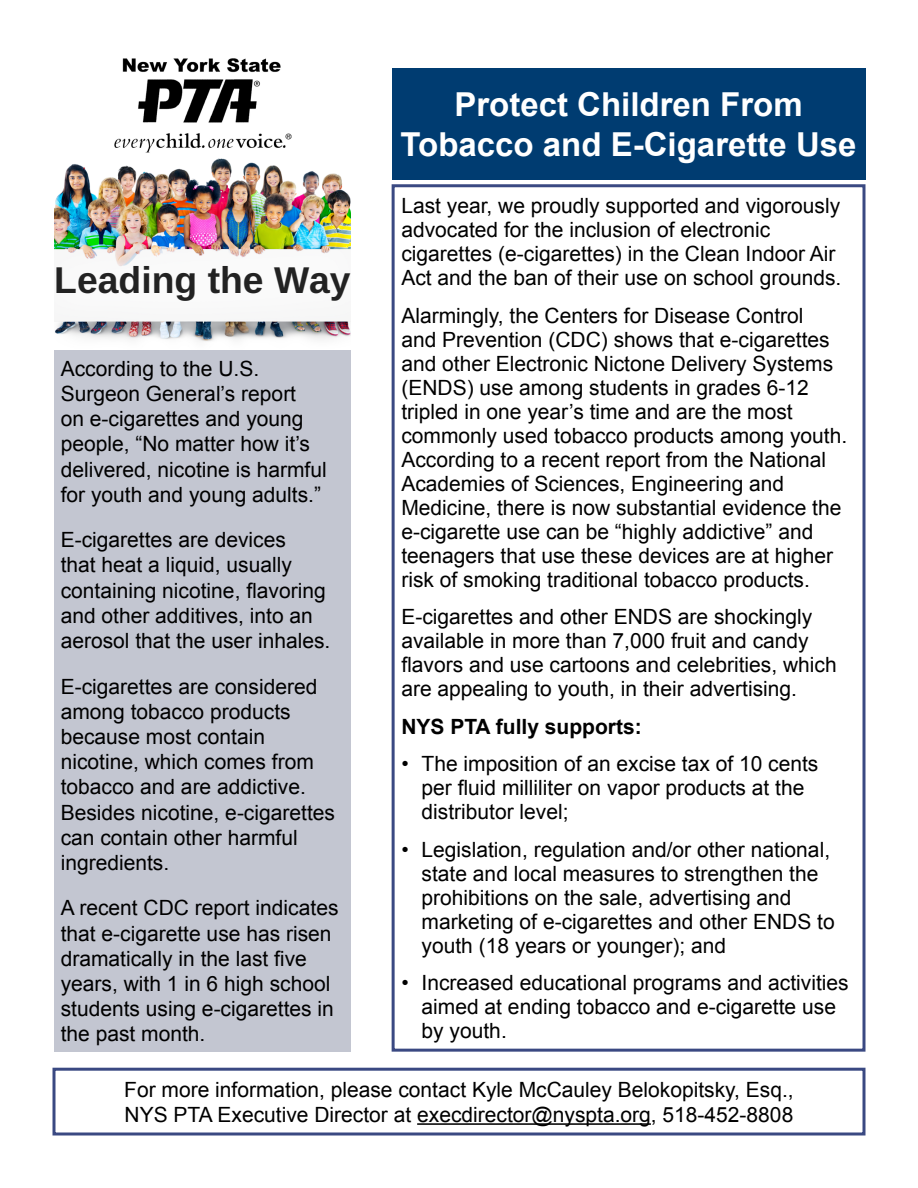
<style>
.page{position:relative;width:918px;height:1188px;background:#fff}
.page>*{position:absolute;margin:0;border:0;box-sizing:border-box;transform-origin:0 0}
.t1{font:700 37.35px "Arimo";color:#222}
.t2{font:700 33px/39.6px "Arial";color:#fff;text-align:center}
.t3{font:21px/24px "Arial";color:#000}
.t4{font:700 21px "Arial";color:#000}
</style>
<div class="page">
<div style="left:392px;top:68px;width:474px;height:112px;background:#003c71"></div>
<img style="left:54px;top:158px;width:297px;height:184px">
<img style="left:114px;top:58px;width:178px;height:95px">
<div style="left:54px;top:350px;width:297px;height:702px;background:#c3c6d1"></div>
<div style="left:392px;top:184px;width:474px;height:868px;border:3px solid #3a4982"></div>
<hr style="left:417px;top:1123px;width:234px;height:2px;background:#000">
<div style="left:52px;top:1068px;width:814px;height:68px;border:3px solid #3a4982"></div>
<p class="t2" style="left:401px;top:86px;width:457px">Protect Children From<br>Tobacco and E-Cigarette Use</p>
<p class="t3" style="left:401px;top:194px;width:442px">Last year, we proudly supported and vigorously advocated for the inclusion of electronic cigarettes (e-cigarettes) in the Clean Indoor Air Act and the ban of their use on school grounds.</p>
<p class="t3" style="left:401px;top:303px;width:447px">Alarmingly, the Centers for Disease Control<br>and Prevention (CDC) shows that e-cigarettes and other Electronic Nictone Delivery Systems (ENDS) use among students in grades 6-12 tripled in one year’s time and are the most commonly used tobacco products among youth.<br>According to a recent report from the National Academies of Sciences, Engineering and Medicine, there is now substantial evidence the e-cigarette use can be “highly addictive” and teenagers that use these devices are at higher risk of smoking traditional tobacco products.</p>
<p class="t3" style="left:401px;top:605px;width:437px">E-cigarettes and other ENDS are shockingly available in more than 7,000 fruit and candy flavors and use cartoons and celebrities, which are appealing to youth, in their advertising.</p>
<p class="t4" style="left:401px;top:712px;width:242px">NYS PTA fully supports:</p>
<p class="t3" style="left:422px;top:752px;width:398px;text-indent:-20px">• The imposition of an excise tax of 10 cents per fluid milliliter on vapor products at the distributor level;</p>
<p class="t3" style="left:422px;top:837px;width:415px;text-indent:-20px">• Legislation, regulation and/or other national, state and local measures to strengthen the prohibitions on the sale, advertising and marketing of e-cigarettes and other ENDS to youth (18 years or younger); and</p>
<p class="t3" style="left:422px;top:971px;width:429px;text-indent:-20px">• Increased educational programs and activities aimed at ending tobacco and e-cigarette use by youth.</p>
<p class="t3" style="left:124px;top:1077px;width:671px">For more information, please contact Kyle McCauley Belokopitsky, Esq.,</p>
<p class="t3" style="left:125px;top:1103px;width:670px">NYS PTA Executive Director at execdirector@nyspta.org, 518-452-8808</p>
<p class="t1" style="left:54px;top:260px;width:298px">Leading the Way</p>
<p class="t3" style="left:61px;top:356px;width:268px;line-height:25.2px">According to the U.S.<br>Surgeon General’s report<br>on e-cigarettes and young people, “No matter how it’s delivered, nicotine is harmful for youth and young adults.”</p>
<p class="t3" style="left:61px;top:528px;width:271px;line-height:25.2px">E-cigarettes are devices<br>that heat a liquid, usually containing nicotine, flavoring and other additives, into an aerosol that the user inhales.</p>
<p class="t3" style="left:61px;top:674px;width:276px;line-height:25.2px">E-cigarettes are considered among tobacco products because most contain nicotine, which comes from tobacco and are addictive.<br>Besides nicotine, e-cigarettes can contain other harmful ingredients.</p>
<p class="t3" style="left:61px;top:896px;width:279px;line-height:25.2px">A recent CDC report indicates that e-cigarette use has risen dramatically in the last five years, with 1 in 6 high school students using e-cigarettes in the past month.</p>
</div>
